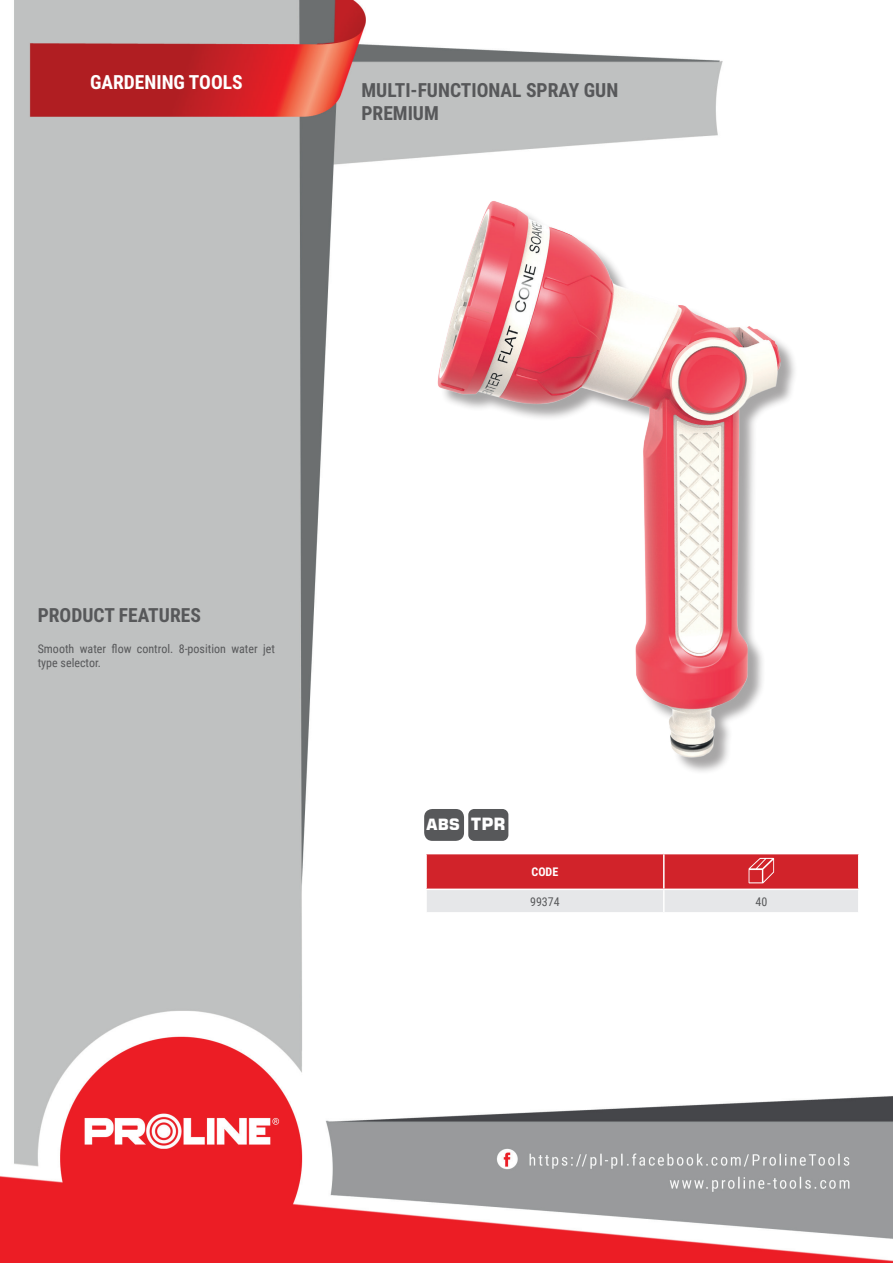
<style>
.page{position:relative;width:893px;height:1263px;background:#fff}
.page>*{position:absolute;margin:0;border:0;box-sizing:border-box;transform-origin:0 0}
.t1{font:700 19.5px/23.4px "Roboto Condensed";color:#57585a}
.t2{font:700 19.5px "Roboto Condensed";color:#fff}
.t3{font:700 15.45px "Square 721 BT";color:#fff}
.t4{font:12px/14.4px "Roboto Condensed";color:#57585a}
.t5{font:700 12px "Roboto Condensed";color:#fff}
.s1{font-size:16.8px}
</style>
<div class="page">
<img style="left:0;top:0;width:893px;height:1263px">
<div style="left:440px;top:204px;width:358px;height:571px;background:#231f20;opacity:.4"></div>
<img style="left:437px;top:200px;width:343px;height:557px">
<hr style="left:425px;top:854px;width:2px;height:34px;background:#fff">
<hr style="left:425px;top:890px;width:2px;height:22px;background:#fff">
<hr style="left:858px;top:854px;width:2px;height:34px;background:#fff">
<hr style="left:858px;top:890px;width:2px;height:22px;background:#fff">
<hr style="left:664px;top:853px;width:196px;height:1px;background:#fff">
<hr style="left:425px;top:853px;width:239px;height:1px;background:#fff">
<hr style="left:425px;top:888px;width:239px;height:2px;background:#fff">
<hr style="left:664px;top:888px;width:196px;height:2px;background:#fff">
<hr style="left:425px;top:912px;width:239px;height:1px;background:#fff">
<hr style="left:664px;top:912px;width:196px;height:1px;background:#fff">
<svg style="left:426px;top:853px;width:433px;height:59px;background:#db787d"></svg>
<div style="left:424px;top:809px;width:40px;height:32px;background:#57585a;border-radius:8px"></div>
<div style="left:468px;top:809px;width:40px;height:32px;background:#57585a;border-radius:6px"></div>
<h1 class="t2" style="left:90px;top:69px;width:154px">GARDENING TOOLS</h1>
<h1 class="t1" style="left:361px;top:77px;width:258px">MULTI-FUNCTIONAL SPRAY GUN<br>PREMIUM</h1>
<h1 class="t1" style="left:38px;top:602px;width:165px">PRODUCT FEATURES</h1>
<p class="t4" style="left:38px;top:641px;width:239px">Smooth water flow control. 8-position water jet type selector.</p>
<p class="t3" style="left:426px;top:815px;width:81px">ABS <span class="s1">TPR</span></p>
<p class="t5" style="left:532px;top:863px;width:28px">CODE</p>
<p class="t4" style="left:530px;top:894px;width:31px">99374</p>
<p class="t4" style="left:755px;top:894px;width:13px">40</p>
</div>
